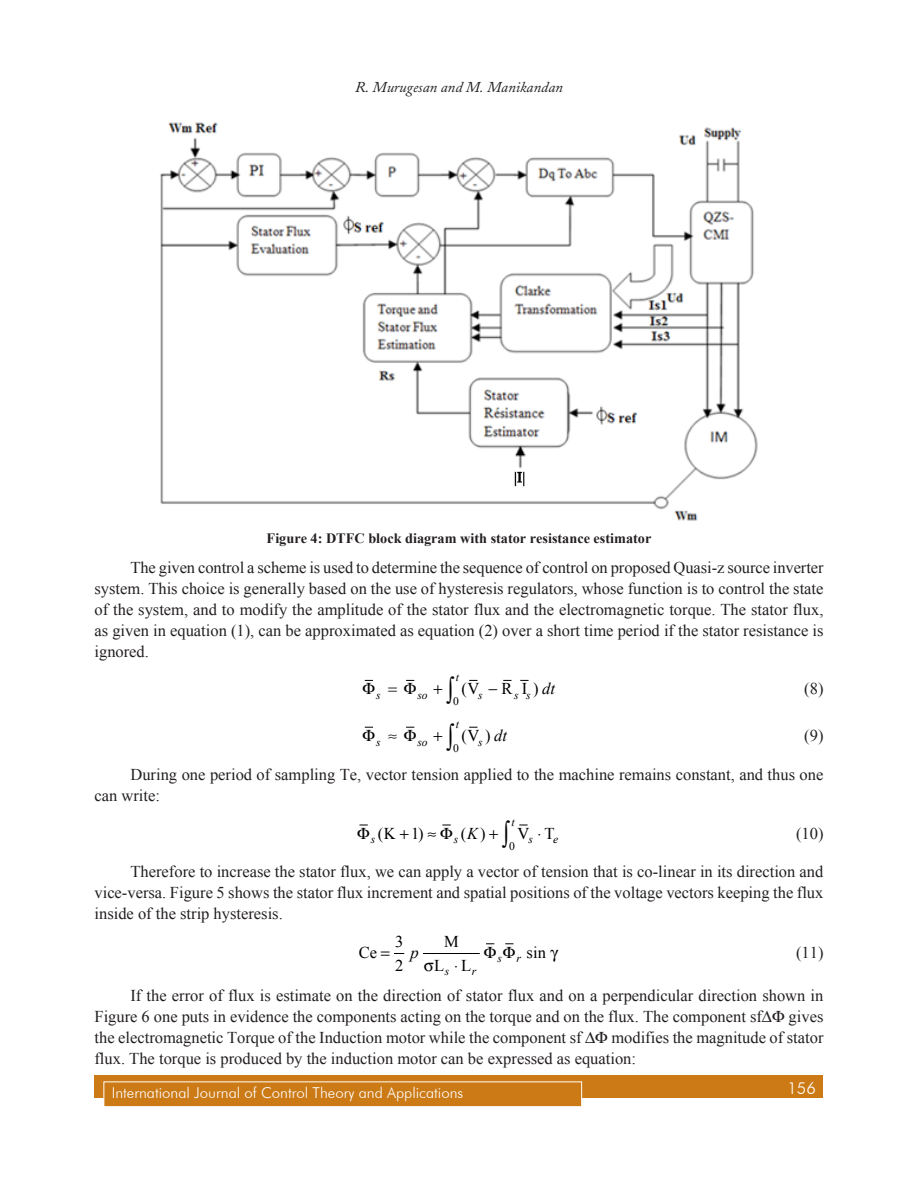
<style>
.page{position:relative;width:918px;height:1188px;background:#fff}
.page>*{position:absolute;margin:0;border:0;box-sizing:border-box;transform-origin:0 0}
.Body_text{font:16.5px/21px "Times New Roman";color:#231f20}
.t1{font:16.5px/23.4px "Times New Roman";color:#000}
.Eq-space{font:16.5px "Times New Roman";color:#231f20}
.t2{font:300 16.5px "Futura BT";color:#fff}
.t3{font:italic 16.5px "Times New Roman";color:#000}
.t4{font:300 15px "Futura BT";color:#fff}
.t5{font:italic 15px "Adobe Caslon Pro";color:#231f20}
.t6{font:700 14.25px "Times New Roman";color:#231f20}
.t7{font:italic 11.7px "Times New Roman";color:#000}
.t8{font:11.7px "Times New Roman";color:#000}
.s1{font-style:italic}
</style>
<div class="page">
<div style="left:94px;top:1076px;width:730px;height:22px;background:#cb7a16"></div>
<div style="left:104px;top:1082px;width:478px;height:25px;background:#cb7a16"></div>
<div style="left:104px;top:1082px;width:478px;height:25px;border:1px solid #fff"></div>
<img style="left:160px;top:122px;width:598px;height:399px">
<hr style="left:423px;top:953px;width:57px;height:1px;background:#000">
<svg style="left:486px;top:943px;width:9px;height:2px"></svg>
<svg style="left:505px;top:943px;width:9px;height:2px"></svg>
<p class="t5" style="left:355px;top:78px;width:209px">R. Murugesan and M. Manikandan</p>
<p class="t6" style="left:267px;top:528px;width:386px">Figure 4: DTFC block diagram with stator resistance estimator</p>
<p class="Body_text" style="left:94px;top:556px;width:731px;text-align:justify;text-indent:36px">The given control a scheme is used to determine the sequence of control on proposed Quasi-z source inverter system. This choice is generally based on the use of hysteresis regulators, whose function is to control the state of the system, and to modify the amplitude of the stator flux and the electromagnetic torque. The stator flux, as given in equation (1), can be approximated as equation (2) over a short time period if the stator resistance is ignored.</p>
<p class="t7" style="left:376px;top:687px;width:6px">s</p>
<p class="t7" style="left:417px;top:687px;width:12px">so</p>
<p class="t7" style="left:478px;top:687px;width:6px">s</p>
<p class="t7" style="left:514px;top:687px;width:18px">s s</p>
<p class="t7" style="left:456px;top:669px;width:5px">t</p>
<p class="t1" style="left:461px;top:677px;width:19px">(V</p>
<p class="t1" style="left:502px;top:677px;width:55px">R I ) <span class="s1">dt</span></p>
<p class="Eq-space" style="left:804px;top:678px;width:21px">(8)</p>
<p class="t8" style="left:453px;top:693px;width:7px">0</p>
<p class="t7" style="left:456px;top:716px;width:5px">t</p>
<p class="Eq-space" style="left:804px;top:725px;width:21px">(9)</p>
<p class="Body_text" style="left:94px;top:764px;width:730px;text-indent:36px">During one period of sampling Te, vector tension applied to the machine remains constant, and thus one can write:</p>
<p class="t7" style="left:371px;top:831px;width:6px">s</p>
<p class="t7" style="left:454px;top:831px;width:6px">s</p>
<p class="t7" style="left:528px;top:831px;width:6px">s</p>
<p class="t7" style="left:553px;top:831px;width:7px">e</p>
<p class="t1" style="left:461px;top:724px;width:47px">( ) <span class="s1">dt</span></p>
<p class="t1" style="left:467px;top:724px;width:13px">V</p>
<p class="t7" style="left:376px;top:734px;width:6px">s</p>
<p class="t7" style="left:417px;top:734px;width:12px">so</p>
<p class="t7" style="left:478px;top:734px;width:6px">s</p>
<p class="t8" style="left:453px;top:740px;width:7px">0</p>
<p class="t7" style="left:512px;top:814px;width:5px">t</p>
<p class="Eq-space" style="left:796px;top:822px;width:29px">(10)</p>
<p class="Body_text" style="left:94px;top:860px;width:730px;text-align:justify;text-indent:36px">Therefore to increase the stator flux, we can apply a vector of tension that is co-linear in its direction and vice-versa. Figure 5 shows the stator flux increment and spatial positions of the voltage vectors keeping the flux inside of the strip hysteresis.</p>
<p class="t1" style="left:359px;top:940px;width:20px">Ce</p>
<p class="t1" style="left:378px;top:822px;width:19px">(K</p>
<p class="t1" style="left:411px;top:822px;width:14px">1)</p>
<p class="t1" style="left:518px;top:822px;width:13px">V</p>
<p class="t1" style="left:461px;top:822px;width:26px">( )</p>
<p class="t3" style="left:467px;top:822px;width:13px">K</p>
<p class="t1" style="left:538px;top:822px;width:18px">◊T</p>
<p class="t8" style="left:509px;top:838px;width:7px">0</p>
<p class="t1" style="left:395px;top:930px;width:10px">3<br>2</p>
<p class="t1" style="left:444px;top:930px;width:16px">M</p>
<p class="t1" style="left:424px;top:953px;width:49px">▲ L L◊</p>
<p class="t1" style="left:527px;top:940px;width:21px">sin</p>
<p class="Eq-space" style="left:796px;top:941px;width:29px">(11)</p>
<p class="Body_text" style="left:94px;top:985px;width:730px;text-indent:36px">If the error of flux is estimate on the direction of stator flux and on a perpendicular direction shown in<br>Figure 6 one puts in evidence the components acting on the torque and on the flux. The component sf</p>
<p class="t3" style="left:411px;top:941px;width:10px">p</p>
<p class="t7" style="left:497px;top:950px;width:6px">s</p>
<p class="t7" style="left:517px;top:950px;width:6px">r</p>
<p class="t7" style="left:445px;top:963px;width:6px">s</p>
<p class="t7" style="left:472px;top:963px;width:6px">r</p>
<p class="Body_text" style="left:789px;top:1006px;width:36px">gives</p>
<p class="Body_text" style="left:94px;top:1027px;width:489px">the electromagnetic Torque of the Induction motor while the component sf</p>
<p class="Body_text" style="left:94px;top:1027px;width:730px;text-indent:517px">modifies the magnitude of stator flux. The torque is produced by the induction motor can be expressed as equation:</p>
<p class="t4" style="left:112px;top:1084px;width:353px">International Journal of Control Theory and Applications</p>
<p class="t2" style="left:787px;top:1078px;width:30px">156</p>
</div>
